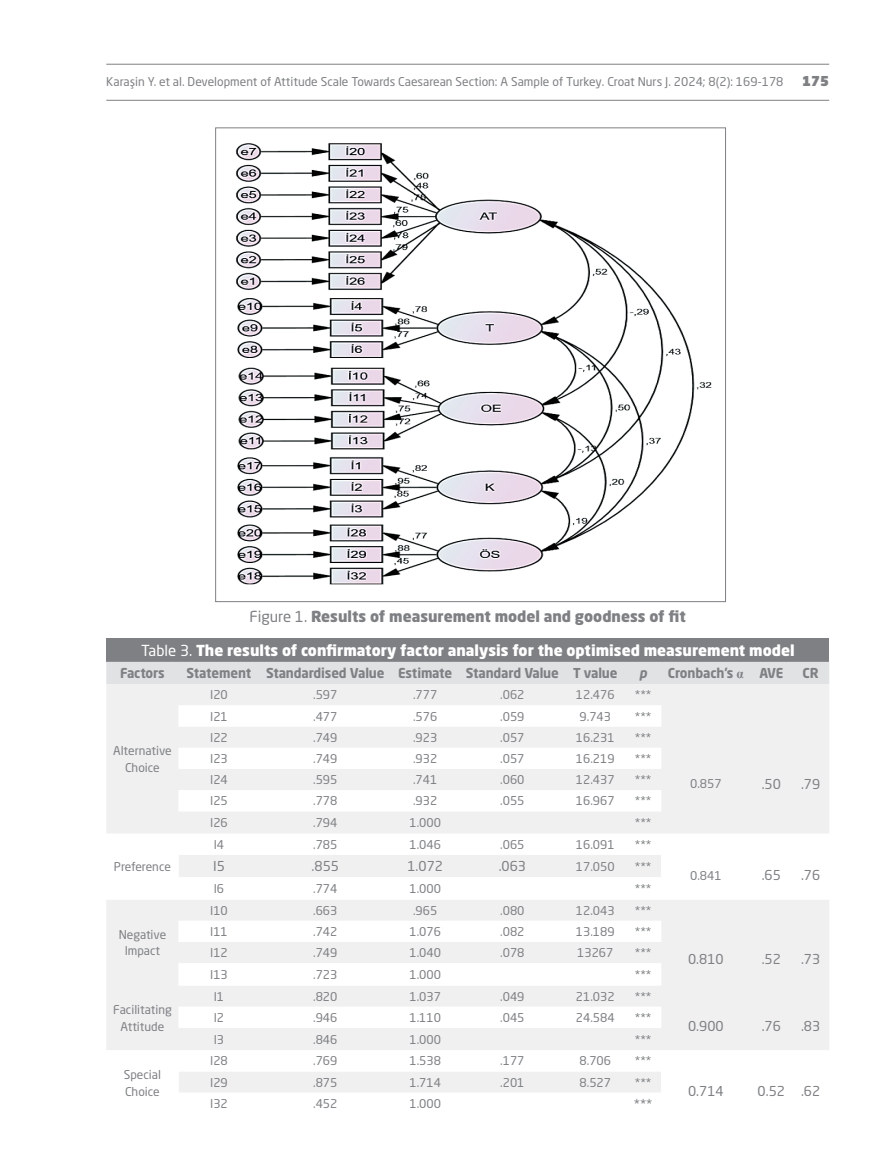
<style>
.page{position:relative;width:893px;height:1149px;background:#fff}
.page>*{position:absolute;margin:0;border:0;box-sizing:border-box;transform-origin:0 0}
.tablica_naslov{font:900 15px "Neo Sans";color:#fff}
.tablica_naslov-2{font:900 15px "Neo Sans";color:#7e8083}
.tablica-podnaslov{font:700 13.5px "Neo Sans";letter-spacing:-.01em;color:#7e8083}
.tablica{font:13.5px "Neo Sans";color:#7e8083}
.t1{font:900 13.5px "Neo Sans";color:#7e8083}
.tablica-podnaslov-2{font:italic 700 13.5px "Neo Sans";color:#7e8083}
.tablica-2{font:12px/16.5px "Neo Sans";color:#7e8083;text-align:center}
.s1{font-family:"Myriad Pro";font-size:13.5px}
.s2{font-weight:400}
.s3{font-family:"Times New Roman"}
</style>
<div class="page">
<hr style="left:106px;top:64px;width:723px;height:1px;background:#7e8083">
<hr style="left:106px;top:100px;width:723px;height:1px;background:#7e8083">
<img style="left:236px;top:143px;width:476px;height:442px">
<div style="left:106px;top:638px;width:723px;height:23px;background:#7e8083"></div>
<div style="left:106px;top:661px;width:723px;height:23px;background:#e1e2e4"></div>
<div style="left:106px;top:684px;width:723px;height:21px;background:#f0f0f1"></div>
<svg style="left:106px;top:705px;width:723px;height:387px;fill:#f0f0f1"></svg>
<p class="tablica-2" style="left:106px;top:73px;width:679px">Kara<span class="s1">ş</span>in Y. et al. Development of Attitude Scale Towards Caesarean Section: A Sample of Turkey. Croat Nurs J. 2024; 8(2): 169-178</p>
<p class="t1" style="left:802px;top:72px;width:29px">175</p>
<p class="tablica_naslov-2" style="left:250px;top:606px;width:438px"><span class="s2">Figure 1.</span> Results of measurement model and goodness of fit</p>
<p class="tablica_naslov" style="left:141px;top:640px;width:655px"><span class="s2">Table 3.</span> The results of confirmatory factor analysis for the optimised measurement model</p>
<p class="tablica-podnaslov" style="left:120px;top:664px;width:46px">Factors</p>
<p class="tablica-podnaslov" style="left:187px;top:664px;width:66px">Statement</p>
<p class="tablica-podnaslov" style="left:266px;top:664px;width:120px">Standardised Value</p>
<p class="tablica-podnaslov" style="left:398px;top:664px;width:56px">Estimate</p>
<p class="tablica-podnaslov" style="left:466px;top:664px;width:95px">Standard Value</p>
<p class="tablica-podnaslov" style="left:573px;top:664px;width:46px">T value</p>
<p class="tablica-podnaslov-2" style="left:639px;top:664px;width:9px">p</p>
<p class="tablica-podnaslov" style="left:668px;top:664px;width:77px">Cronbach’s <span class="s3">α</span></p>
<p class="tablica-podnaslov" style="left:759px;top:664px;width:25px">AVE</p>
<p class="tablica-podnaslov" style="left:803px;top:664px;width:18px">CR</p>
<p class="tablica-2" style="left:113px;top:742px;width:60px">Alternative<br>Choice</p>
<p class="tablica-2" style="left:114px;top:858px;width:58px">Preference</p>
<p class="tablica-2" style="left:119px;top:925px;width:49px">Negative<br>Impact</p>
<p class="tablica-2" style="left:113px;top:1001px;width:60px">Facilitating<br>Attitude</p>
<p class="tablica-2" style="left:124px;top:1065px;width:39px;text-align:left">Special<br>Choice</p>
<p class="tablica-2" style="left:210px;top:686px;width:19px">I20</p>
<p class="tablica-2" style="left:313px;top:686px;width:26px">.597</p>
<p class="tablica-2" style="left:413px;top:686px;width:26px">.777</p>
<p class="tablica-2" style="left:500px;top:686px;width:26px">.062</p>
<p class="tablica-2" style="left:576px;top:686px;width:40px">12.476</p>
<p class="tablica-2" style="left:635px;top:686px;width:18px">***</p>
<p class="tablica-2" style="left:210px;top:707px;width:19px">I21</p>
<p class="tablica-2" style="left:313px;top:707px;width:26px">.477</p>
<p class="tablica-2" style="left:413px;top:707px;width:26px">.576</p>
<p class="tablica-2" style="left:500px;top:707px;width:26px">.059</p>
<p class="tablica-2" style="left:579px;top:707px;width:33px">9.743</p>
<p class="tablica-2" style="left:635px;top:707px;width:18px">***</p>
<p class="tablica-2" style="left:210px;top:728px;width:19px">I22</p>
<p class="tablica-2" style="left:313px;top:728px;width:26px">.749</p>
<p class="tablica-2" style="left:413px;top:728px;width:26px">.923</p>
<p class="tablica-2" style="left:500px;top:728px;width:26px">.057</p>
<p class="tablica-2" style="left:576px;top:728px;width:40px">16.231</p>
<p class="tablica-2" style="left:635px;top:728px;width:18px">***</p>
<p class="tablica-2" style="left:210px;top:749px;width:19px">I23</p>
<p class="tablica-2" style="left:313px;top:749px;width:26px">.749</p>
<p class="tablica-2" style="left:413px;top:749px;width:26px">.932</p>
<p class="tablica-2" style="left:500px;top:749px;width:26px">.057</p>
<p class="tablica-2" style="left:576px;top:749px;width:40px">16.219</p>
<p class="tablica-2" style="left:635px;top:749px;width:18px">***</p>
<p class="tablica-2" style="left:210px;top:771px;width:19px">I24</p>
<p class="tablica-2" style="left:313px;top:771px;width:26px">.595</p>
<p class="tablica-2" style="left:413px;top:771px;width:26px">.741</p>
<p class="tablica-2" style="left:500px;top:771px;width:26px">.060</p>
<p class="tablica-2" style="left:576px;top:771px;width:40px">12.437</p>
<p class="tablica-2" style="left:635px;top:771px;width:18px">***</p>
<p class="tablica-2" style="left:210px;top:792px;width:19px">I25</p>
<p class="tablica-2" style="left:313px;top:792px;width:26px">.778</p>
<p class="tablica-2" style="left:413px;top:792px;width:26px">.932</p>
<p class="tablica-2" style="left:500px;top:792px;width:26px">.055</p>
<p class="tablica-2" style="left:576px;top:792px;width:40px">16.967</p>
<p class="tablica-2" style="left:635px;top:792px;width:18px">***</p>
<p class="tablica-2" style="left:210px;top:814px;width:19px">I26</p>
<p class="tablica-2" style="left:313px;top:814px;width:26px">.794</p>
<p class="tablica-2" style="left:409px;top:814px;width:33px">1.000</p>
<p class="tablica-2" style="left:635px;top:814px;width:18px">***</p>
<p class="tablica-2" style="left:214px;top:835px;width:12px">I4</p>
<p class="tablica-2" style="left:313px;top:835px;width:26px">.785</p>
<p class="tablica-2" style="left:409px;top:835px;width:33px">1.046</p>
<p class="tablica-2" style="left:500px;top:835px;width:26px">.065</p>
<p class="tablica-2" style="left:576px;top:835px;width:40px">16.091</p>
<p class="tablica-2" style="left:635px;top:835px;width:18px">***</p>
<p class="tablica" style="left:213px;top:857px;width:13px">I5</p>
<p class="tablica" style="left:312px;top:857px;width:29px">.855</p>
<p class="tablica" style="left:407px;top:857px;width:37px">1.072</p>
<p class="tablica" style="left:499px;top:857px;width:29px">.063</p>
<p class="tablica-2" style="left:576px;top:857px;width:40px">17.050</p>
<p class="tablica-2" style="left:635px;top:857px;width:18px">***</p>
<p class="tablica-2" style="left:214px;top:879px;width:12px">I6</p>
<p class="tablica-2" style="left:313px;top:879px;width:26px">.774</p>
<p class="tablica-2" style="left:409px;top:879px;width:33px">1.000</p>
<p class="tablica-2" style="left:635px;top:879px;width:18px">***</p>
<p class="tablica-2" style="left:210px;top:901px;width:19px">I10</p>
<p class="tablica-2" style="left:313px;top:901px;width:26px">.663</p>
<p class="tablica-2" style="left:413px;top:901px;width:26px">.965</p>
<p class="tablica-2" style="left:500px;top:901px;width:26px">.080</p>
<p class="tablica-2" style="left:576px;top:901px;width:40px">12.043</p>
<p class="tablica-2" style="left:635px;top:901px;width:18px">***</p>
<p class="tablica-2" style="left:210px;top:922px;width:19px">I11</p>
<p class="tablica-2" style="left:313px;top:922px;width:26px">.742</p>
<p class="tablica-2" style="left:409px;top:922px;width:33px">1.076</p>
<p class="tablica-2" style="left:500px;top:922px;width:26px">.082</p>
<p class="tablica-2" style="left:576px;top:922px;width:40px">13.189</p>
<p class="tablica-2" style="left:635px;top:922px;width:18px">***</p>
<p class="tablica-2" style="left:210px;top:944px;width:19px">I12</p>
<p class="tablica-2" style="left:313px;top:944px;width:26px">.749</p>
<p class="tablica-2" style="left:409px;top:944px;width:33px">1.040</p>
<p class="tablica-2" style="left:500px;top:944px;width:26px">.078</p>
<p class="tablica-2" style="left:577px;top:944px;width:38px">13267</p>
<p class="tablica-2" style="left:635px;top:944px;width:18px">***</p>
<p class="tablica-2" style="left:210px;top:965px;width:19px">I13</p>
<p class="tablica-2" style="left:313px;top:965px;width:26px">.723</p>
<p class="tablica-2" style="left:409px;top:965px;width:33px">1.000</p>
<p class="tablica-2" style="left:635px;top:965px;width:18px">***</p>
<p class="tablica-2" style="left:214px;top:987px;width:12px">I1</p>
<p class="tablica-2" style="left:313px;top:987px;width:26px">.820</p>
<p class="tablica-2" style="left:409px;top:987px;width:33px">1.037</p>
<p class="tablica-2" style="left:500px;top:987px;width:26px">.049</p>
<p class="tablica-2" style="left:576px;top:987px;width:40px">21.032</p>
<p class="tablica-2" style="left:635px;top:987px;width:18px">***</p>
<p class="tablica-2" style="left:214px;top:1008px;width:12px">I2</p>
<p class="tablica-2" style="left:313px;top:1008px;width:26px">.946</p>
<p class="tablica-2" style="left:409px;top:1008px;width:33px">1.110</p>
<p class="tablica-2" style="left:500px;top:1008px;width:26px">.045</p>
<p class="tablica-2" style="left:576px;top:1008px;width:40px">24.584</p>
<p class="tablica-2" style="left:635px;top:1008px;width:18px">***</p>
<p class="tablica-2" style="left:214px;top:1030px;width:12px">I3</p>
<p class="tablica-2" style="left:313px;top:1030px;width:26px">.846</p>
<p class="tablica-2" style="left:409px;top:1030px;width:33px">1.000</p>
<p class="tablica-2" style="left:635px;top:1030px;width:18px">***</p>
<p class="tablica-2" style="left:210px;top:1052px;width:19px">I28</p>
<p class="tablica-2" style="left:313px;top:1052px;width:26px">.769</p>
<p class="tablica-2" style="left:409px;top:1052px;width:33px">1.538</p>
<p class="tablica-2" style="left:500px;top:1052px;width:26px">.177</p>
<p class="tablica-2" style="left:579px;top:1052px;width:33px">8.706</p>
<p class="tablica-2" style="left:635px;top:1052px;width:18px">***</p>
<p class="tablica-2" style="left:210px;top:1073px;width:19px">I29</p>
<p class="tablica-2" style="left:313px;top:1073px;width:26px">.875</p>
<p class="tablica-2" style="left:409px;top:1073px;width:33px">1.714</p>
<p class="tablica-2" style="left:500px;top:1073px;width:26px">.201</p>
<p class="tablica-2" style="left:579px;top:1073px;width:33px">8.527</p>
<p class="tablica-2" style="left:635px;top:1073px;width:18px">***</p>
<p class="tablica-2" style="left:210px;top:1095px;width:19px">I32</p>
<p class="tablica-2" style="left:313px;top:1095px;width:26px">.452</p>
<p class="tablica-2" style="left:409px;top:1095px;width:33px">1.000</p>
<p class="tablica" style="left:634px;top:1095px;width:20px">***</p>
<p class="tablica-2" style="left:690px;top:775px;width:33px">0.857</p>
<p class="tablica" style="left:762px;top:775px;width:21px">.50</p>
<p class="tablica" style="left:801px;top:775px;width:21px">.79</p>
<p class="tablica-2" style="left:690px;top:866px;width:33px">0.841</p>
<p class="tablica" style="left:762px;top:866px;width:21px">.65</p>
<p class="tablica" style="left:801px;top:866px;width:21px">.76</p>
<p class="tablica" style="left:688px;top:950px;width:37px">0.810</p>
<p class="tablica" style="left:762px;top:950px;width:21px">.52</p>
<p class="tablica" style="left:801px;top:950px;width:21px">.73</p>
<p class="tablica" style="left:688px;top:1017px;width:37px">0.900</p>
<p class="tablica" style="left:762px;top:1017px;width:21px">.76</p>
<p class="tablica" style="left:801px;top:1017px;width:21px">.83</p>
<p class="tablica" style="left:688px;top:1082px;width:37px">0.714</p>
<p class="tablica" style="left:758px;top:1082px;width:29px">0.52</p>
<p class="tablica" style="left:801px;top:1082px;width:21px">.62</p>
</div>
